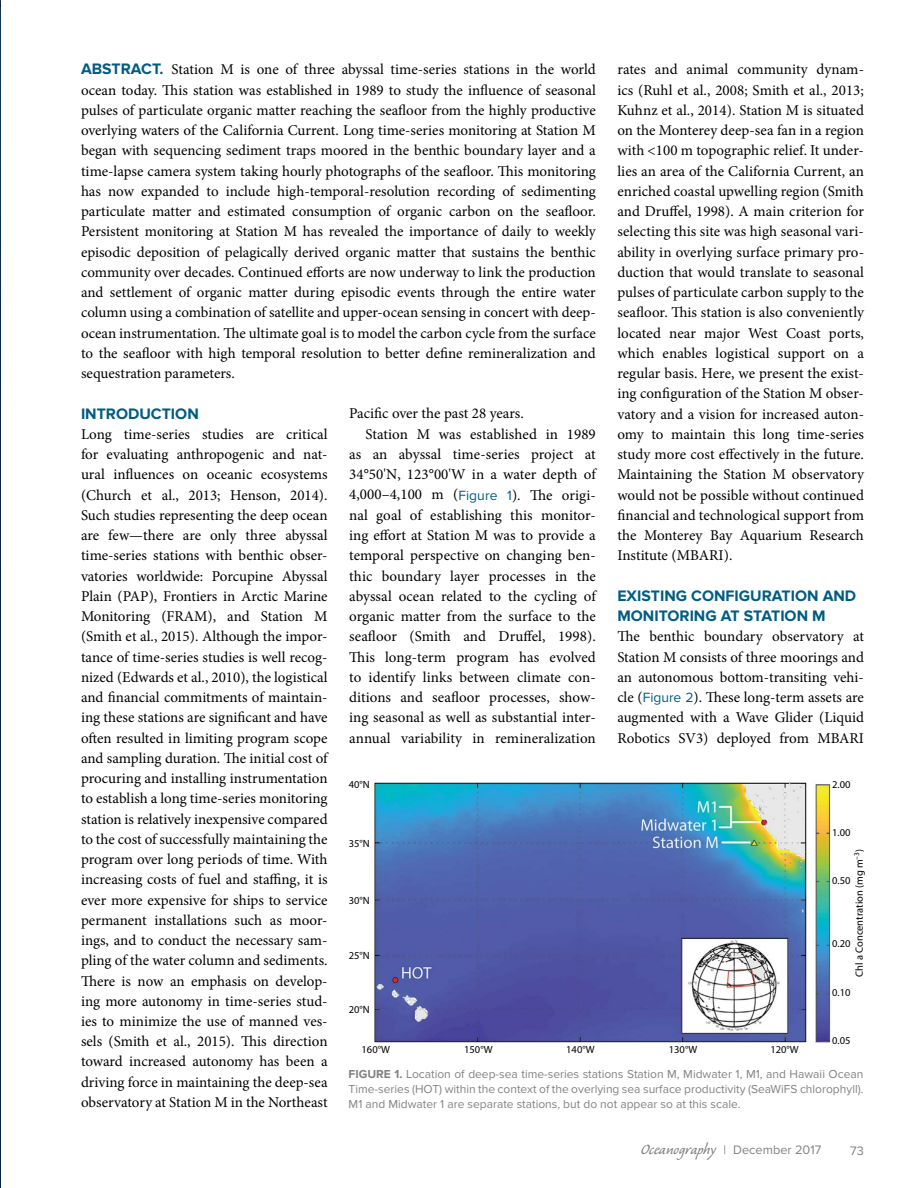
<style>
.page{position:relative;width:918px;height:1188px;background:#fff}
.page>*{position:absolute;margin:0;border:0;box-sizing:border-box;transform-origin:0 0}
.t1{font:700 15.75px/20.2px "Proxima Nova";color:#005c83}
.t2{font:15px/20.2px "Minion Pro";color:#000;text-align:justify}
.t3{font:12.75px "Proxima Nova Regular 4";color:#808285}
.t4{font:12.75px "Proxima Nova Regular 2";color:#808285}
.t5{font:12px/15px "Proxima Nova Regular 2";color:#808285;text-align:justify}
.t6{font:10.5px "Myriad Pro";color:#000}
.s1{font-family:"Proxima Nova";font-weight:700;font-size:15.75px;color:#005c83}
.s2{font-family:"Proxima Nova Regular 2";font-size:13.8px;color:#005c83}
.s3{font-family:"Proxima Nova";font-weight:700}
.s4{font-family:"Caliban Std";font-size:18.75px}
</style>
<div class="page">
<img style="left:0;top:0;width:1px;height:1188px">
<img style="left:374px;top:782px;width:457px;height:261px">
<p class="t2" style="left:81px;top:59px;width:516px"><span class="s1">ABSTRACT.</span> Station M is one of three abyssal time-series stations in the world ocean today. This station was established in 1989 to study the influence of seasonal pulses of particulate organic matter reaching the seafloor from the highly productive overlying waters of the California Current. Long time-series monitoring at Station M began with sequencing sediment traps moored in the benthic boundary layer and a time-lapse camera system taking hourly photographs of the seafloor. This monitoring has now expanded to include high-temporal-resolution recording of sedimenting particulate matter and estimated consumption of organic carbon on the seafloor.<br>Persistent monitoring at Station M has revealed the importance of daily to weekly episodic deposition of pelagically derived organic matter that sustains the benthic community over decades. Continued efforts are now underway to link the production and settlement of organic matter during episodic events through the entire water column using a combination of satellite and upper-ocean sensing in concert with deep&shy;ocean instrumentation. The ultimate goal is to model the carbon cycle from the surface to the seafloor with high temporal resolution to better define remineralization and sequestration parameters.</p>
<p class="t2" style="left:617px;top:59px;width:248px">rates and animal community dynam&shy;ics (Ruhl et al., 2008; Smith et al., 2013; Kuhnz et al., 2014). Station M is situated on the Monterey deep-sea fan in a region with &lt;100 m topographic relief. It under&shy;lies an area of the California Current, an enriched coastal upwelling region (Smith and Druffel, 1998). A main criterion for selecting this site was high seasonal vari&shy;ability in overlying surface primary pro&shy;duction that would translate to seasonal pulses of particulate carbon supply to the seafloor. This station is also conveniently located near major West Coast ports, which enables logistical support on a regular basis. Here, we present the exist&shy;ing configuration of the Station M obser&shy;vatory and a vision for increased auton&shy;omy to maintain this long time-series study more cost effectively in the future.<br>Maintaining the Station M observatory would not be possible without continued financial and technological support from the Monterey Bay Aquarium Research Institute (MBARI).</p>
<p class="t1" style="left:617px;top:586px;width:240px">EXISTING CONFIGURATION AND<br>MONITORING AT STATION M</p>
<p class="t2" style="left:617px;top:626px;width:248px">The benthic boundary observatory at Station M consists of three moorings and an autonomous bottom-transiting vehi&shy;cle (<span class="s2">Figure 2</span>). These long-term assets are augmented with a Wave Glider (Liquid Robotics SV3) deployed from MBARI</p>
<p class="t2" style="left:349px;top:404px;width:176px">Pacific over the past 28 years.</p>
<p class="t2" style="left:365px;top:424px;width:232px">Station M was established in 1989</p>
<p class="t2" style="left:349px;top:444px;width:248px">as an abyssal time-series project at</p>
<p class="t2" style="left:349px;top:464px;width:248px">34°50'N, 123°00'W in a water depth of</p>
<p class="t2" style="left:349px;top:485px;width:248px">4,000–4,100 m (<span class="s2">Figure 1</span>). The origi-</p>
<p class="t2" style="left:349px;top:505px;width:248px">nal goal of establishing this monitor-</p>
<p class="t2" style="left:349px;top:525px;width:248px">ing effort at Station M was to provide a</p>
<p class="t2" style="left:349px;top:545px;width:248px">temporal perspective on changing ben-</p>
<p class="t2" style="left:349px;top:566px;width:248px">thic boundary layer processes in the</p>
<p class="t2" style="left:349px;top:586px;width:248px">abyssal ocean related to the cycling of</p>
<p class="t2" style="left:349px;top:606px;width:248px">organic matter from the surface to the</p>
<p class="t2" style="left:349px;top:626px;width:248px">seafloor (Smith and Druffel, 1998).</p>
<p class="t2" style="left:349px;top:647px;width:248px">This long-term program has evolved</p>
<p class="t2" style="left:349px;top:667px;width:248px">to identify links between climate con-</p>
<p class="t2" style="left:349px;top:687px;width:248px">ditions and seafloor processes, show-</p>
<p class="t2" style="left:349px;top:707px;width:248px">ing seasonal as well as substantial inter-</p>
<p class="t2" style="left:349px;top:728px;width:248px">annual variability in remineralization</p>
<p class="t1" style="left:81px;top:403px;width:119px">INTRODUCTION</p>
<p class="t2" style="left:81px;top:424px;width:248px">Long time-series studies are critical for evaluating anthropogenic and nat&shy;ural influences on oceanic ecosystems (Church et al., 2013; Henson, 2014).<br>Such studies representing the deep ocean are few—there are only three abyssal time-series stations with benthic obser&shy;vatories worldwide: Porcupine Abyssal Plain (PAP), Frontiers in Arctic Marine Monitoring (FRAM), and Station M (Smith et al., 2015). Although the impor&shy;tance of time-series studies is well recog&shy;nized (Edwards et al., 2010), the logistical and financial commitments of maintain&shy;ing these stations are significant and have often resulted in limiting program scope and sampling duration. The initial cost of procuring and installing instrumentation to establish a long time-series monitoring station is relatively inexpensive compared to the cost of successfully maintaining the program over long periods of time. With increasing costs of fuel and staffing, it is ever more expensive for ships to service permanent installations such as moor&shy;ings, and to conduct the necessary sam&shy;pling of the water column and sediments.<br>There is now an emphasis on develop&shy;ing more autonomy in time-series stud&shy;ies to minimize the use of manned ves&shy;sels (Smith et al., 2015). This direction toward increased autonomy has been a driving force in maintaining the deep-sea observatory at Station M in the Northeast</p>
<p class="t6" style="left:349px;top:778px;width:23px">40°N</p>
<p class="t6" style="left:832px;top:779px;width:20px">2.00</p>
<p class="t6" style="left:832px;top:826px;width:20px">1.00</p>
<p class="t6" style="left:349px;top:837px;width:23px">35°N</p>
<p class="t6" style="left:853px;top:977px;width:129px;rotate:-90deg">Chl a Concentration (mg m<sup>–3</sup>)</p>
<p class="t6" style="left:832px;top:874px;width:20px">0.50</p>
<p class="t6" style="left:349px;top:894px;width:23px">30°N</p>
<p class="t6" style="left:832px;top:937px;width:20px">0.20</p>
<p class="t6" style="left:349px;top:949px;width:23px">25°N</p>
<p class="t6" style="left:832px;top:986px;width:20px">0.10</p>
<p class="t6" style="left:349px;top:1003px;width:23px">20°N</p>
<p class="t6" style="left:832px;top:1034px;width:20px">0.05</p>
<p class="t6" style="left:464px;top:1043px;width:30px">150°W</p>
<p class="t6" style="left:566px;top:1043px;width:30px">140°W</p>
<p class="t6" style="left:669px;top:1043px;width:30px">130°W</p>
<p class="t6" style="left:770px;top:1043px;width:30px">120°W</p>
<p class="t6" style="left:362px;top:1043px;width:30px">160°W</p>
<p class="t5" style="left:349px;top:1067px;width:516px"><span class="s3">FIGURE 1.</span> Location of deep-sea time-series stations Station M, Midwater 1, M1, and Hawaii Ocean Time-series (HOT) within the context of the overlying sea surface productivity (SeaWiFS chlorophyll).<br>M1 and Midwater 1 are separate stations, but do not appear so at this scale.</p>
<p class="t3" style="left:641px;top:1142px;width:182px"><span class="s4">Oceanography</span> | December 2017</p>
<p class="t4" style="left:850px;top:1143px;width:15px">73</p>
</div>
